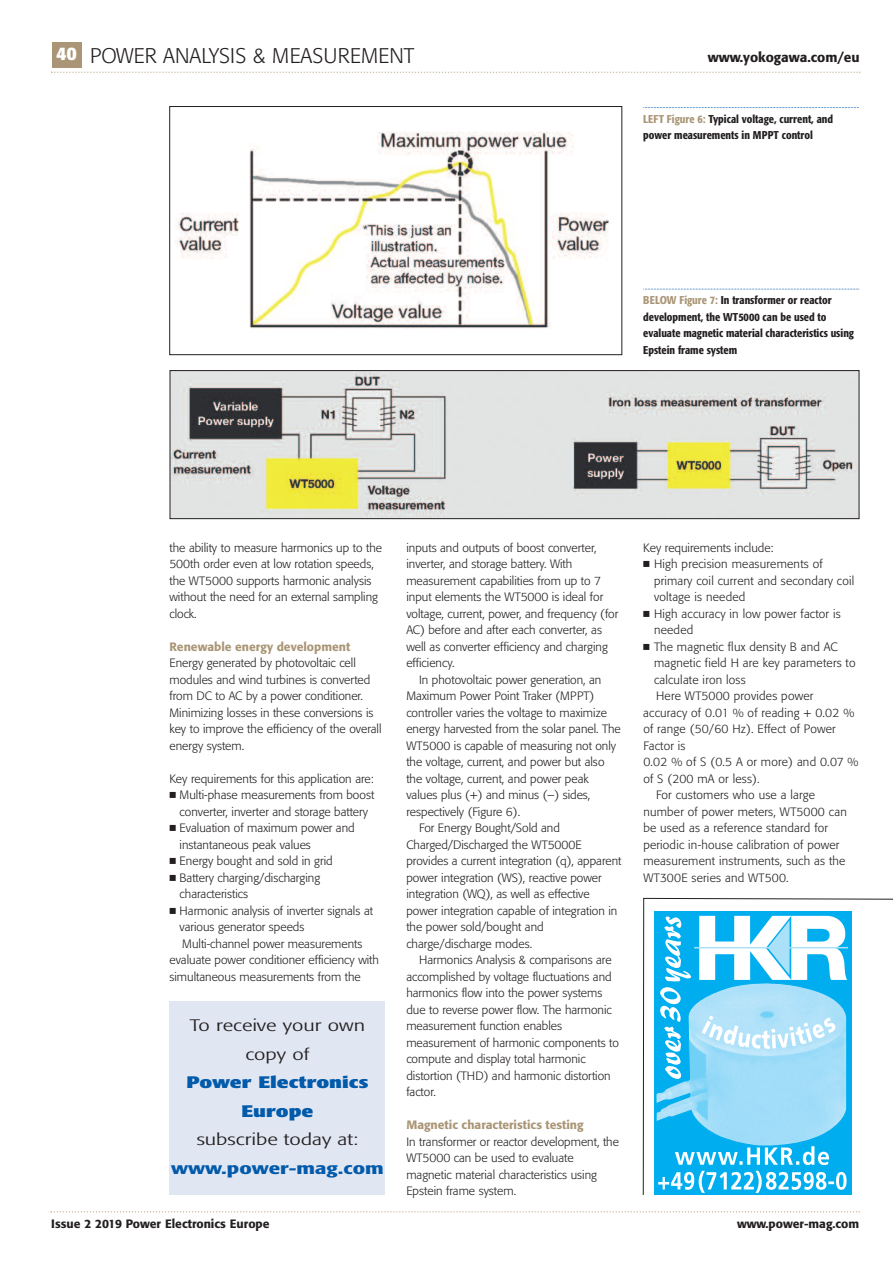
<style>
.page{position:relative;width:893px;height:1263px;background:#fff}
.page>*{position:absolute;margin:0;border:0;box-sizing:border-box;transform-origin:0 0}
.t1{font:300 21px "Formata";color:#231f20}
.t2{font:300 condensed 16.5px/28.5px "Formata";color:#231f20;text-align:center;scale:1.5 1}
.t3{font:700 condensed 16.5px/28.5px "Formata";color:#015aaa;text-align:center;scale:1.5 1}
.t4{font:500 condensed 16.5px "Formata";color:#015aaa;scale:1.5 1}
.t5{font:500 13.5px "Formata";color:#231f20}
.t6{font:300 12px/16.5px "Formata";color:#231f20}
.t7{font:500 12px "Formata";color:#aa9677}
.t8{font:500 12px "Formata";color:#231f20}
.t9{font:500 condensed 11.25px/16.5px "Formata";color:#231f20}
.s1{font-weight:700;font-size:18px;color:#fff}
.s2{color:#aa9677}
</style>
<div class="page">
<div style="left:52px;top:43px;width:30px;height:25px;background:#aa9677"></div>
<svg style="left:51px;top:72px;width:809px;height:1px"></svg>
<svg style="left:51px;top:1211px;width:809px;height:1px"></svg>
<img style="left:176px;top:131px;width:434px;height:198px">
<div style="left:169px;top:106px;width:453px;height:249px;border:1px solid #231f20"></div>
<img style="left:172px;top:372px;width:685px;height:145px">
<div style="left:170px;top:370px;width:689px;height:149px;border:1px solid #231f20"></div>
<svg style="left:643px;top:289px;width:216px;height:1px"></svg>
<svg style="left:643px;top:897px;width:250px;height:3px"></svg>
<div style="left:170px;top:1001px;width:215px;height:194px;background:#e1e6f3"></div>
<div style="left:654px;top:911px;width:197px;height:284px;background:#00aeef"></div>
<svg style="left:656px;top:916px;width:192px;height:277px"></svg>
<hr style="left:643px;top:898px;width:1px;height:297px;background:#231f20">
<svg style="left:643px;top:107px;width:216px;height:1px"></svg>
<h1 class="t1" style="left:56px;top:46px;width:360px"><span class="s1">40</span> POWER ANALYSIS &amp; MEASUREMENT</h1>
<p class="t5" style="left:708px;top:52px;width:153px">www.yokogawa.com/eu</p>
<p class="t9" style="left:643px;top:112px;width:191px"><span class="s2">LEFT Figure 6:</span> Typical voltage, current, and power measurements in MPPT control</p>
<p class="t9" style="left:643px;top:293px;width:212px"><span class="s2">BELOW Figure 7:</span> In transformer or reactor development, the WT5000 can be used to evaluate magnetic material characteristics using Epstein frame system</p>
<p class="t6" style="left:169px;top:540px;width:214px">the ability to measure harmonics up to the 500th order even at low rotation speeds, the WT5000 supports harmonic analysis without the need for an external sampling clock.</p>
<p class="t7" style="left:169px;top:641px;width:182px">Renewable energy development</p>
<p class="t6" style="left:169px;top:656px;width:214px">Energy generated by photovoltaic cell modules and wind turbines is converted from DC to AC by a power conditioner.<br>Minimizing losses in these conversions is key to improve the efficiency of the overall energy system.</p>
<p class="t6" style="left:169px;top:771px;width:206px">Key requirements for this application are:</p>
<p class="t6" style="left:180px;top:788px;width:196px">Multi-phase measurements from boost</p>
<p class="t6" style="left:180px;top:804px;width:190px">converter, inverter and storage battery</p>
<p class="t6" style="left:180px;top:821px;width:177px">Evaluation of maximum power and</p>
<p class="t6" style="left:180px;top:837px;width:133px">instantaneous peak values</p>
<p class="t6" style="left:180px;top:854px;width:155px">Energy bought and sold in grid</p>
<p class="t6" style="left:180px;top:870px;width:142px">Battery charging/discharging</p>
<p class="t6" style="left:180px;top:887px;width:70px">characteristics</p>
<p class="t6" style="left:180px;top:903px;width:195px">Harmonic analysis of inverter signals at</p>
<p class="t6" style="left:180px;top:920px;width:126px">various generator speeds</p>
<p class="t6" style="left:182px;top:936px;width:182px">Multi-channel power measurements</p>
<p class="t6" style="left:169px;top:953px;width:211px">evaluate power conditioner efficiency with</p>
<p class="t6" style="left:169px;top:969px;width:193px">simultaneous measurements from the</p>
<h2 class="t2" style="left:190px;top:1012px;width:118px">To receive your own copy of</h2>
<h2 class="t3" style="left:186px;top:1070px;width:123px">Power Electronics<br>Europe</h2>
<h2 class="t2" style="left:197px;top:1126px;width:109px">subscribe today at:</h2>
<h2 class="t4" style="left:171px;top:1161px;width:143px">www.power-mag.com</h2>
<p class="t6" style="left:406px;top:540px;width:213px">inputs and outputs of boost converter, inverter, and storage battery. With measurement capabilities from up to 7 input elements the WT5000 is ideal for voltage, current, power, and frequency (for AC) before and after each converter, as well as converter efficiency and charging efficiency.</p>
<p class="t6" style="left:419px;top:672px;width:184px">In photovoltaic power generation, an</p>
<p class="t6" style="left:406px;top:689px;width:189px">Maximum Power Point Traker (MPPT)</p>
<p class="t6" style="left:406px;top:705px;width:202px">controller varies the voltage to maximize</p>
<p class="t6" style="left:406px;top:722px;width:216px">energy harvested from the solar panel. The</p>
<p class="t6" style="left:406px;top:738px;width:211px">WT5000 is capable of measuring not only</p>
<p class="t6" style="left:406px;top:755px;width:200px">the voltage, current, and power but also</p>
<p class="t6" style="left:406px;top:771px;width:184px">the voltage, current, and power peak</p>
<p class="t6" style="left:406px;top:788px;width:186px">values plus (+) and minus (–) sides,</p>
<p class="t6" style="left:406px;top:804px;width:115px">respectively (Figure 6).</p>
<p class="t6" style="left:419px;top:821px;width:142px">For Energy Bought/Sold and</p>
<p class="t6" style="left:406px;top:837px;width:177px">Charged/Discharged the WT5000E</p>
<p class="t6" style="left:406px;top:854px;width:217px">provides a current integration (q), apparent</p>
<p class="t6" style="left:406px;top:870px;width:197px">power integration (WS), reactive power</p>
<p class="t6" style="left:406px;top:887px;width:185px">integration (WQ), as well as effective</p>
<p class="t6" style="left:406px;top:903px;width:213px">power integration capable of integration in</p>
<p class="t6" style="left:406px;top:920px;width:139px">the power sold/bought and</p>
<p class="t6" style="left:406px;top:936px;width:127px">charge/discharge modes.</p>
<p class="t6" style="left:419px;top:953px;width:194px">Harmonics Analysis &amp; comparisons are</p>
<p class="t6" style="left:406px;top:969px;width:207px">accomplished by voltage fluctuations and</p>
<p class="t6" style="left:406px;top:986px;width:198px">harmonics flow into the power systems</p>
<p class="t6" style="left:406px;top:1002px;width:207px">due to reverse power flow. The harmonic</p>
<p class="t6" style="left:406px;top:1019px;width:157px">measurement function enables</p>
<p class="t6" style="left:406px;top:1035px;width:214px">measurement of harmonic components to</p>
<p class="t6" style="left:406px;top:1052px;width:181px">compute and display total harmonic</p>
<p class="t6" style="left:406px;top:1068px;width:206px">distortion (THD) and harmonic distortion</p>
<p class="t6" style="left:406px;top:1085px;width:31px">factor.</p>
<p class="t7" style="left:406px;top:1120px;width:179px">Magnetic characteristics testing</p>
<p class="t6" style="left:406px;top:1134px;width:214px">In transformer or reactor development, the WT5000 can be used to evaluate magnetic material characteristics using Epstein frame system.</p>
<p class="t6" style="left:643px;top:540px;width:132px">Key requirements include:</p>
<p class="t6" style="left:654px;top:557px;width:170px">High precision measurements of</p>
<p class="t6" style="left:654px;top:573px;width:202px">primary coil current and secondary coil</p>
<p class="t6" style="left:654px;top:590px;width:93px">voltage is needed</p>
<p class="t6" style="left:654px;top:606px;width:188px">High accuracy in low power factor is</p>
<p class="t6" style="left:654px;top:623px;width:41px">needed</p>
<p class="t6" style="left:654px;top:639px;width:185px">The magnetic flux density B and AC</p>
<p class="t6" style="left:654px;top:656px;width:203px">magnetic field H are key parameters to</p>
<p class="t6" style="left:654px;top:672px;width:93px">calculate iron loss</p>
<p class="t6" style="left:656px;top:689px;width:159px">Here WT5000 provides power</p>
<p class="t6" style="left:643px;top:705px;width:213px">accuracy of 0.01 % of reading + 0.02 %</p>
<p class="t6" style="left:643px;top:722px;width:194px">of range (50/60 Hz). Effect of Power</p>
<p class="t6" style="left:643px;top:738px;width:44px">Factor is</p>
<p class="t6" style="left:643px;top:755px;width:217px">0.02 % of S (0.5 A or more) and 0.07 %</p>
<p class="t6" style="left:643px;top:771px;width:118px">of S (200 mA or less).</p>
<p class="t6" style="left:656px;top:788px;width:160px">For customers who use a large</p>
<p class="t6" style="left:643px;top:804px;width:205px">number of power meters, WT5000 can</p>
<p class="t6" style="left:643px;top:821px;width:186px">be used as a reference standard for</p>
<p class="t6" style="left:643px;top:837px;width:198px">periodic in-house calibration of power</p>
<p class="t6" style="left:643px;top:854px;width:204px">measurement instruments, such as the</p>
<p class="t6" style="left:643px;top:870px;width:147px">WT300E series and WT500.</p>
<p class="t8" style="left:51px;top:1219px;width:220px">Issue 2 2019 Power Electronics Europe</p>
<p class="t8" style="left:737px;top:1219px;width:124px">www.power-mag.com</p>
</div>
